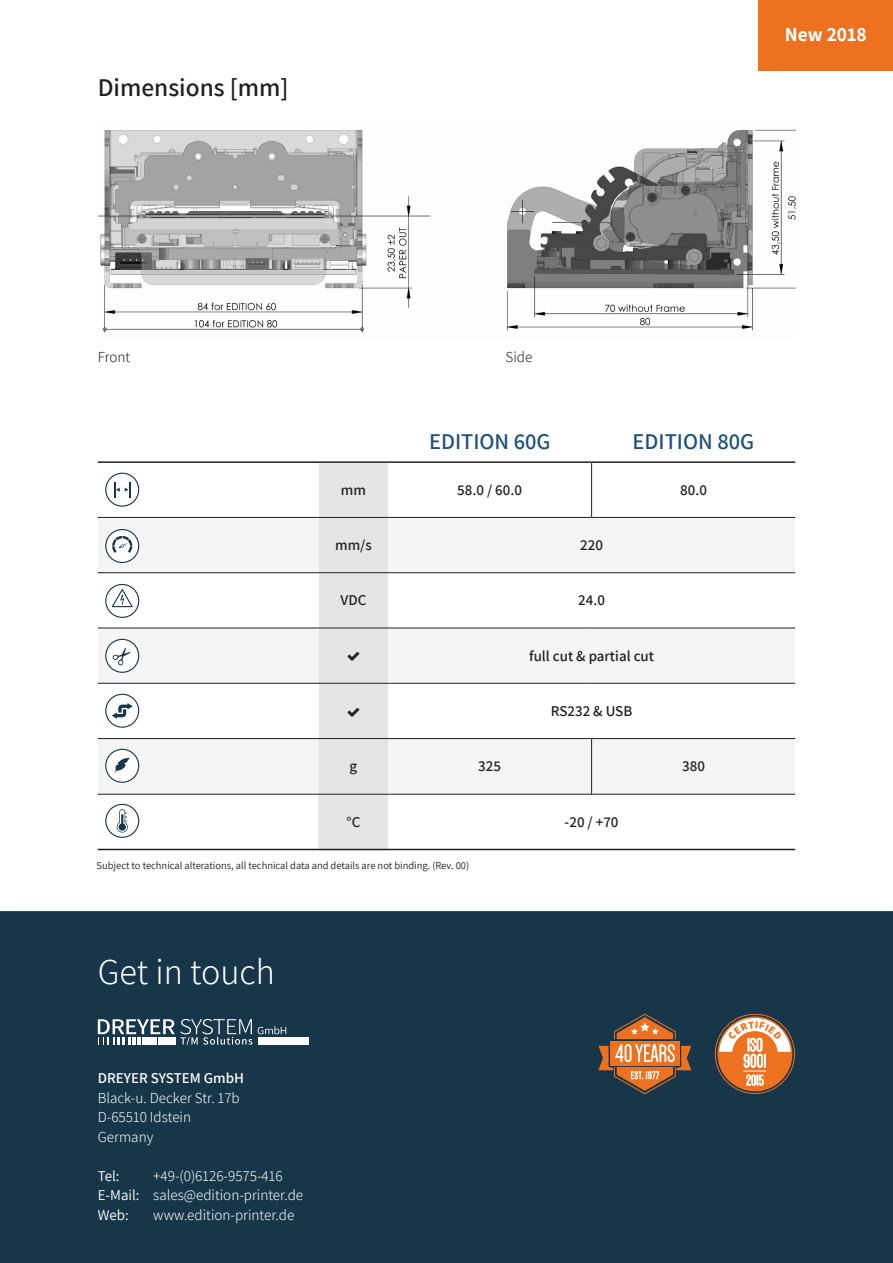
<style>
.page{position:relative;width:893px;height:1263px;background:#fff}
.page>*{position:absolute;margin:0;border:0;box-sizing:border-box;transform-origin:0 0}
.t1{font:300 36px "Assistant";color:#fff}
.t2{font:600 25.5px "Assistant";color:#231f20}
.t3{font:600 22.5px "Assistant";color:#1e5078}
.t4{font:700 19.5px "Assistant";color:#fff}
.t5{font:19.05px/15.9px "Dense";color:#fff}
.t6{font:300 15px/19.5px "Assistant";color:#fff}
.t7{font:600 15px "Assistant";color:#231f20}
.t8{font:600 15px "Assistant";color:#fff}
.t9{font:300 15px "Assistant";color:#231f20}
.t10{font:15px "Assistant";color:#fff}
.t11{font:14.85px "Dense";color:#fff}
.t12{font:10.5px "Assistant";color:#231f20}
.s1{font-weight:400}
</style>
<div class="page">
<div style="left:1px;top:912px;width:891px;height:350px;background:#173649"></div>
<div style="left:0;top:911px;width:893px;height:352px;border:2px solid #173649"></div>
<hr style="left:98px;top:461px;width:221px;height:2px;background:#231f20">
<hr style="left:319px;top:461px;width:69px;height:2px;background:#231f20">
<hr style="left:388px;top:461px;width:204px;height:2px;background:#231f20">
<hr style="left:592px;top:461px;width:203px;height:2px;background:#231f20">
<img style="left:98px;top:129px;width:697px;height:204px">
<svg style="left:258px;top:1026px;width:28px;height:8px"></svg>
<div style="left:258px;top:1037px;width:50px;height:7px;background:#fff"></div>
<svg style="left:98px;top:1019px;width:154px;height:25px"></svg>
<svg style="left:598px;top:1013px;width:93px;height:81px"></svg>
<div style="left:715px;top:1014px;width:80px;height:80px;border:1px solid #ed711f;border-radius:50%"></div>
<div style="left:759px;top:0;width:134px;height:70px;background:#ed711f"></div>
<svg style="left:98px;top:462px;width:697px;height:388px"></svg>
<svg style="left:717px;top:1016px;width:75px;height:75px"></svg>
<h2 class="t2" style="left:98px;top:70px;width:192px">Dimensions [mm]</h2>
<h3 class="t4" style="left:785px;top:22px;width:83px">New 2018</h3>
<p class="t9" style="left:98px;top:347px;width:34px">Front</p>
<p class="t9" style="left:505px;top:347px;width:28px">Side</p>
<h3 class="t3" style="left:429px;top:426px;width:123px">EDITION 60G</h3>
<h3 class="t3" style="left:633px;top:426px;width:123px">EDITION 80G</h3>
<p class="t7" style="left:341px;top:480px;width:27px">mm</p>
<p class="t7" style="left:457px;top:480px;width:66px">58.0 / 60.0</p>
<p class="t7" style="left:680px;top:480px;width:28px">80.0</p>
<p class="t7" style="left:335px;top:535px;width:38px">mm/s</p>
<p class="t7" style="left:580px;top:535px;width:24px">220</p>
<p class="t7" style="left:341px;top:590px;width:27px">VDC</p>
<p class="t7" style="left:578px;top:590px;width:28px">24.0</p>
<p class="t7" style="left:529px;top:645px;width:127px">full cut &amp; partial cut</p>
<p class="t7" style="left:551px;top:700px;width:83px">RS232 &amp; USB</p>
<p class="t7" style="left:350px;top:756px;width:9px">g</p>
<p class="t7" style="left:478px;top:756px;width:24px">325</p>
<p class="t7" style="left:682px;top:756px;width:24px">380</p>
<p class="t7" style="left:347px;top:811px;width:15px">°C</p>
<p class="t7" style="left:565px;top:811px;width:55px">-20 / +70</p>
<p class="t12" style="left:97px;top:859px;width:374px">Subject to technical alterations, all technical data and details are not binding. (Rev. 00)</p>
<h1 class="t1" style="left:98px;top:947px;width:179px">Get in touch</h1>
<p class="t8" style="left:98px;top:1068px;width:148px">DREYER SYSTEM GmbH</p>
<p class="t6" style="left:98px;top:1087px;width:143px">Black-u. Decker Str. 17b<br>D-65510 Idstein<br>Germany</p>
<p class="t10" style="left:98px;top:1165px;width:23px">Tel:</p>
<p class="t6" style="left:98px;top:1165px;width:207px;text-indent:56px">+49-(0)6126-9575-416<br><span class="s1">E-Mail:</span> sales@edition-printer.de<br><span class="s1">Web:</span></p>
<p class="t6" style="left:153px;top:1204px;width:142px">www.edition-printer.de</p>
<p class="t5" style="left:743px;top:1037px;width:24px">ISO<br>9001</p>
<p class="t11" style="left:746px;top:1073px;width:19px">2015</p>
</div>
